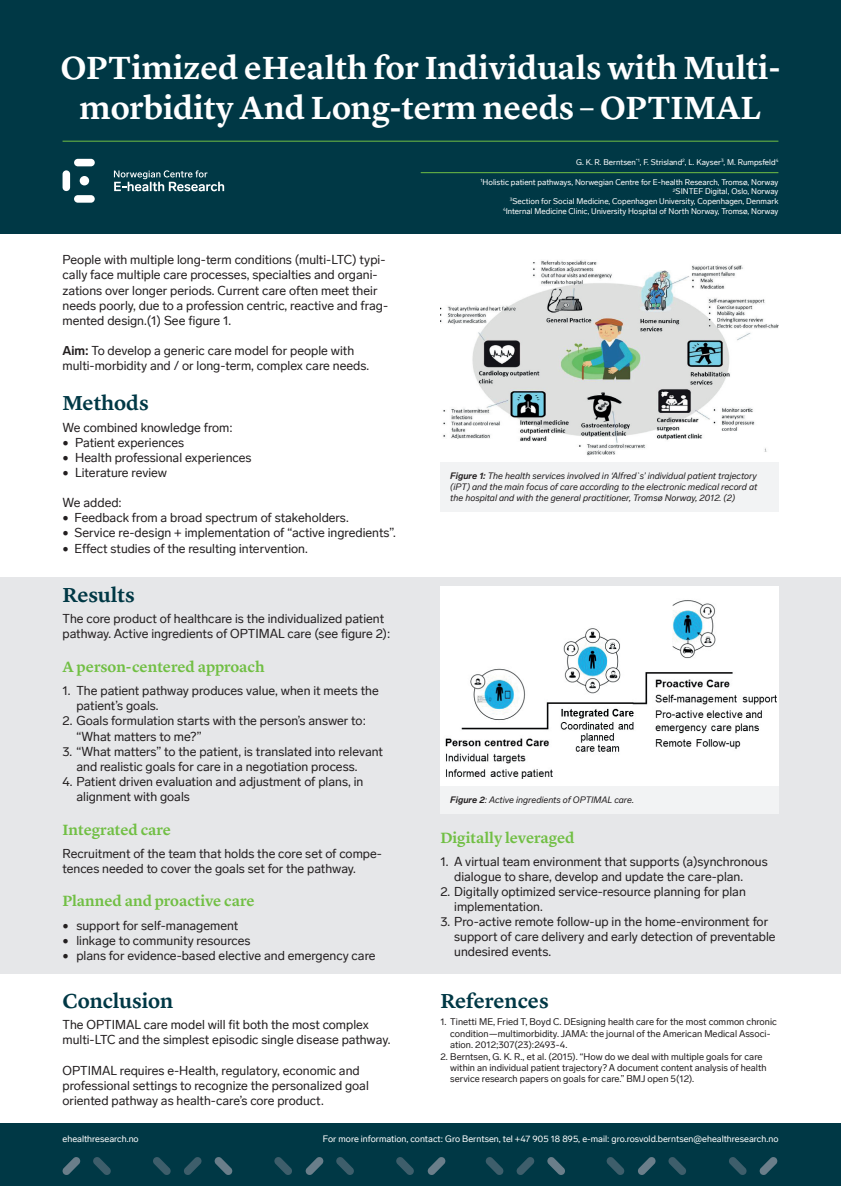
<style>
.page{position:relative;width:841px;height:1186px;background:#fff}
.page>*{position:absolute;margin:0;border:0;box-sizing:border-box;transform-origin:0 0}
.t1{font:600 33.25px/39.9px "Lyon Text";color:#fff;text-align:center}
.t2{font:600 21px "Lyon Text";letter-spacing:-.005em;color:#003845}
.t3{font:600 15.4px "Lyon Text";color:#71bf44}
.t4{font:12.6px/15.1px "Lab Grotesque";color:#231f20}
.t5{font:9.45px/11.3px "Lab Grotesque";color:#231f20}
.t6{font:italic 9.1px/10.9px "Lab Grotesque";color:#231f20;text-align:justify}
.t7{font:9.1px "Lab Grotesque";color:#fff}
.t8{font:8.05px/9.7px "Lab Grotesque";color:#fff;text-align:right}
.s1{font-weight:700}
</style>
<div class="page">
<div style="left:0;top:0;width:840px;height:234px;background:#003845"></div>
<div style="left:0;top:1123px;width:840px;height:63px;background:#003845"></div>
<svg style="left:274px;top:1157px;width:18px;height:18px"></svg>
<svg style="left:214px;top:1157px;width:19px;height:18px"></svg>
<svg style="left:93px;top:1157px;width:18px;height:18px"></svg>
<svg style="left:153px;top:1157px;width:18px;height:18px"></svg>
<svg style="left:184px;top:1157px;width:18px;height:18px"></svg>
<svg style="left:62px;top:1157px;width:19px;height:18px"></svg>
<svg style="left:336px;top:1157px;width:18px;height:18px"></svg>
<svg style="left:305px;top:1157px;width:18px;height:18px"></svg>
<svg style="left:606px;top:1157px;width:18px;height:18px"></svg>
<svg style="left:547px;top:1157px;width:18px;height:18px"></svg>
<svg style="left:396px;top:1157px;width:18px;height:18px"></svg>
<svg style="left:485px;top:1157px;width:18px;height:18px"></svg>
<svg style="left:516px;top:1157px;width:18px;height:18px"></svg>
<svg style="left:668px;top:1157px;width:18px;height:18px"></svg>
<svg style="left:638px;top:1157px;width:17px;height:18px"></svg>
<svg style="left:729px;top:1157px;width:17px;height:18px"></svg>
<svg style="left:759px;top:1157px;width:18px;height:18px"></svg>
<svg style="left:427px;top:1157px;width:18px;height:18px"></svg>
<div style="left:0;top:577px;width:840px;height:397px;background:#e6e7e9"></div>
<div style="left:74px;top:159px;width:21px;height:7px;background:#fff;border-radius:4px"></div>
<div style="left:80px;top:176px;width:9px;height:9px;background:#fff;border-radius:50%"></div>
<div style="left:74px;top:195px;width:21px;height:8px;background:#fff;border-radius:4px"></div>
<div style="left:63px;top:170px;width:7px;height:21px;background:#fff;border-radius:4px"></div>
<svg style="left:114px;top:170px;width:110px;height:21px"></svg>
<hr style="left:63px;top:141px;width:715px;height:1px;background:#71bf44">
<hr style="left:420px;top:172px;width:358px;height:1px;background:#71bf44">
<div style="left:440px;top:462px;width:338px;height:50px;background:#f2f3f4"></div>
<img style="left:440px;top:260px;width:338px;height:196px">
<img style="left:440px;top:586px;width:338px;height:200px">
<div style="left:440px;top:786px;width:338px;height:28px;background:#f2f3f4"></div>
<h1 class="t1" style="left:60px;top:46px;width:721px">OPTimized eHealth for Individuals with Multi&shy;morbidity And Long-term needs – OPTIMAL</h1>
<p class="t8" style="left:576px;top:157px;width:204px">G. K. R. Berntsen<sup>*1</sup>, F. Strisland<sup>2</sup>, L. Kayser<sup>3</sup>, M. Rumpsfeld<sup>4</sup></p>
<p class="t8" style="left:480px;top:177px;width:299px"><sup>1</sup>Holistic patient pathways, Norwegian Centre for E-health Research, Tromsø, Norway <sup>2</sup>SINTEF Digital, Oslo, Norway<br><sup>3</sup>Section for Social Medicine, Copenhagen University, Copenhagen, Denmark <sup>4</sup>Internal Medicine Clinic, University Hospital of North Norway, Tromsø, Norway</p>
<p class="t4" style="left:63px;top:252px;width:327px">People with multiple long-term conditions (multi-LTC) typi&shy;cally face multiple care processes, specialties and organi&shy;zations over longer periods. Current care often meet their needs poorly, due to a profession centric, reactive and frag&shy;mented design.(1) See figure 1.</p>
<p class="t4" style="left:63px;top:343px;width:308px"><span class="s1">Aim:</span> To develop a generic care model for people with multi-morbidity and / or long-term, complex care needs.</p>
<h2 class="t2" style="left:63px;top:387px;width:88px">Methods</h2>
<p class="t4" style="left:63px;top:420px;width:172px">We combined knowledge from:</p>
<p class="t4" style="left:63px;top:435px;width:123px">• Patient experiences</p>
<p class="t4" style="left:63px;top:450px;width:190px">• Health professional experiences</p>
<p class="t4" style="left:63px;top:465px;width:106px">• Literature review</p>
<p class="t4" style="left:63px;top:495px;width:61px">We added:</p>
<p class="t4" style="left:63px;top:510px;width:287px">• Feedback from a broad spectrum of stakeholders.</p>
<p class="t4" style="left:63px;top:525px;width:334px">• Service re-design + implementation of “active ingredients”.</p>
<p class="t4" style="left:63px;top:540px;width:247px">• Effect studies of the resulting intervention.</p>
<h2 class="t2" style="left:63px;top:579px;width:74px">Results</h2>
<p class="t4" style="left:63px;top:611px;width:329px">The core product of healthcare is the individualized patient pathway. Active ingredients of OPTIMAL care (see figure 2):</p>
<p class="t3" style="left:63px;top:655px;width:203px">A person-centered approach</p>
<p class="t4" style="left:76px;top:683px;width:304px;text-indent:-14px">1. The patient pathway produces value, when it meets the patient’s goals.</p>
<p class="t4" style="left:76px;top:713px;width:291px;text-indent:-14px">2. Goals formulation starts with the person’s answer to: “What matters to me?”</p>
<p class="t4" style="left:76px;top:744px;width:308px;text-indent:-14px">3. “What matters” to the patient, is translated into relevant and realistic goals for care in a negotiation process.</p>
<p class="t4" style="left:76px;top:774px;width:288px;text-indent:-14px">4. Patient driven evaluation and adjustment of plans, in alignment with goals</p>
<p class="t3" style="left:63px;top:817px;width:110px">Integrated care</p>
<p class="t4" style="left:63px;top:846px;width:321px">Recruitment of the team that holds the core set of compe&shy;tences needed to cover the goals set for the pathway.</p>
<p class="t3" style="left:63px;top:889px;width:193px">Planned and proactive care</p>
<p class="t4" style="left:63px;top:917px;width:177px">• support for self-management</p>
<p class="t4" style="left:63px;top:932px;width:189px">• linkage to community resources</p>
<p class="t4" style="left:63px;top:948px;width:314px">• plans for evidence-based elective and emergency care</p>
<h2 class="t2" style="left:63px;top:985px;width:112px">Conclusion</h2>
<p class="t4" style="left:63px;top:1017px;width:329px">The OPTIMAL care model will fit both the most complex multi-LTC and the simplest episodic single disease pathway.</p>
<p class="t4" style="left:63px;top:1062px;width:308px">OPTIMAL requires e-Health, regulatory, economic and professional settings to recognize the personalized goal oriented pathway as health-care’s core product.</p>
<p class="t6" style="left:450px;top:470px;width:308px"><span class="s1">Figure 1:</span> The health services involved in ‘Alfred`s’ individual patient trajectory (iPT) and the main focus of care according to the electronic medical record at the hospital and with the general practitioner, Tromsø Norway, 2012. (2)</p>
<p class="t6" style="left:450px;top:795px;width:185px"><span class="s1">Figure 2</span>: Active ingredients of OPTIMAL care.</p>
<p class="t3" style="left:440px;top:825px;width:136px">Digitally leveraged</p>
<p class="t4" style="left:454px;top:853px;width:315px;text-indent:-14px">1. A virtual team environment that supports (a)synchronous dialogue to share, develop and update the care-plan.</p>
<p class="t4" style="left:454px;top:884px;width:293px;text-indent:-14px">2. Digitally optimized service-resource planning for plan implementation.</p>
<p class="t4" style="left:454px;top:914px;width:323px;text-indent:-14px">3. Pro-active remote follow-up in the home-environment for support of care delivery and early detection of preventable undesired events.</p>
<h2 class="t2" style="left:440px;top:985px;width:110px">References</h2>
<p class="t5" style="left:450px;top:1016px;width:328px;text-indent:-10px">1. Tinetti ME, Fried T, Boyd C. DEsigning health care for the most common chronic condition—multimorbidity. JAMA: the journal of the American Medical Associ&shy;ation. 2012;307(23):2493-4.</p>
<p class="t5" style="left:450px;top:1050px;width:317px;text-indent:-10px">2. Berntsen, G. K. R., et al. (2015). “How do we deal with multiple goals for care within an individual patient trajectory? A document content analysis of health service research papers on goals for care.” BMJ open 5(12).</p>
<p class="t7" style="left:63px;top:1133px;width:78px">ehealthresearch.no</p>
<p class="t7" style="left:323px;top:1133px;width:457px">For more information, contact: Gro Berntsen, tel +47 905 18 895, e-mail: gro.rosvold.berntsen@ehealthresearch.no</p>
</div>
